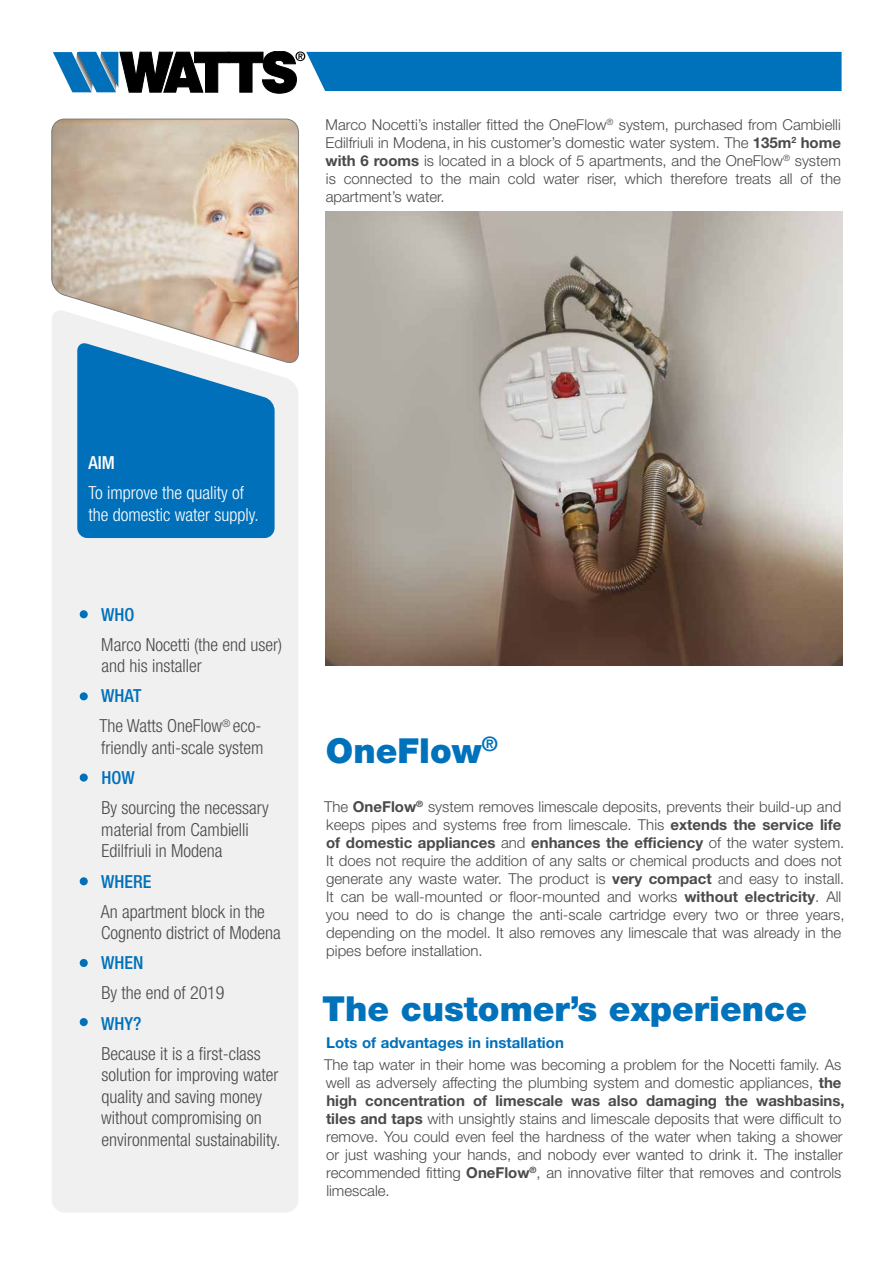
<style>
.page{position:relative;width:893px;height:1263px;background:#fff}
.page>*{position:absolute;margin:0;border:0;box-sizing:border-box;transform-origin:0 0}
.t1{font:900 34.5px "Helvetica Neue LT Std";color:#0072bb}
.t2{font:300 condensed 18px/21.6px "Helvetica Neue LT Std";color:#4a4a49}
.t3{font:300 condensed 18px/21.6px "Helvetica Neue LT Std";color:#fff}
.t4{font:500 condensed 18px "Helvetica Neue LT Std";color:#0070ba}
.t5{font:500 condensed 18px "Helvetica Neue LT Std";color:#fff}
.t6{font:300 15px/18px "Helvetica Neue LT Std";color:#4a4a49}
.t7{font:700 15px "Helvetica Neue LT Std";color:#0070ba}
.s1{font-weight:700}
.s2{font-weight:500;color:#0070ba}
</style>
<div class="page">
<svg style="left:53px;top:51px;width:789px;height:42px;background:#2976a7"></svg>
<div style="left:52px;top:364px;width:246px;height:848px;background:#f0f0f0"></div>
<svg style="left:51px;top:119px;width:248px;height:245px;background:#d5c2af"></svg>
<svg style="left:77px;top:342px;width:198px;height:196px;background:#2583c1"></svg>
<img style="left:325px;top:212px;width:517px;height:453px">
<div style="left:80px;top:1018px;width:8px;height:8px;background:#0070ba;border-radius:50%"></div>
<div style="left:80px;top:959px;width:8px;height:8px;background:#0070ba;border-radius:50%"></div>
<div style="left:80px;top:877px;width:8px;height:8px;background:#0070ba;border-radius:50%"></div>
<div style="left:80px;top:773px;width:8px;height:9px;background:#0070ba;border-radius:50%"></div>
<div style="left:80px;top:692px;width:8px;height:8px;background:#0070ba;border-radius:50%"></div>
<div style="left:80px;top:610px;width:8px;height:8px;background:#0070ba;border-radius:50%"></div>
<p class="t6" style="left:326px;top:115px;width:517px;text-align:justify">Marco Nocetti’s installer fitted the OneFlow<sup>®</sup> system, purchased from Cambielli Edilfriuli in Modena, in his customer’s domestic water system. The <span class="s1">135m</span><sup>2</sup> <span class="s1">home with 6 rooms</span> is located in a block of 5 apartments, and the OneFlow<sup>®</sup> system is connected to the main cold water riser, which therefore treats all of the apartment’s water.</p>
<p class="t5" style="left:89px;top:452px;width:28px">AIM</p>
<p class="t3" style="left:89px;top:482px;width:172px">To improve the quality of the domestic water supply.</p>
<p class="t4" style="left:101px;top:603px;width:35px">WHO</p>
<p class="t2" style="left:101px;top:633px;width:182px">Marco Nocetti (the end user) and his installer</p>
<p class="t2" style="left:99px;top:681px;width:164px;line-height:30.2px"><span class="s2">WHAT<br></span>The Watts OneFlow<sup>®</sup> eco-</p>
<p class="t2" style="left:101px;top:737px;width:164px">friendly anti-scale system</p>
<p class="t4" style="left:101px;top:767px;width:35px">HOW</p>
<p class="t2" style="left:101px;top:797px;width:169px">By sourcing the necessary material from Cambielli<br>Edilfriuli in Modena</p>
<p class="t4" style="left:101px;top:870px;width:52px">WHERE</p>
<p class="t2" style="left:101px;top:900px;width:181px">An apartment block in the<br>Cognento district of Modena</p>
<p class="t4" style="left:101px;top:952px;width:44px">WHEN</p>
<p class="t2" style="left:101px;top:982px;width:125px">By the end of 2019</p>
<p class="t4" style="left:101px;top:1012px;width:42px">WHY?</p>
<p class="t2" style="left:101px;top:1042px;width:181px">Because it is a first-class solution for improving water quality and saving money without compromising on environmental sustainability.</p>
<h1 class="t1" style="left:326px;top:730px;width:173px">OneFlow<sup>®</sup></h1>
<p class="t6" style="left:324px;top:797px;width:522px">The <span class="s1">OneFlow</span><sup>®</sup> system removes limescale deposits, prevents their build-up and keeps pipes and systems free from limescale. This <span class="s1">extends the service life of domestic appliances</span> and <span class="s1">enhances the efficiency</span> of the water system.<br>It does not require the addition of any salts or chemical products and does not generate any waste water. The product is <span class="s1">very compact</span> and easy to install.<br>It can be wall-mounted or floor-mounted and works <span class="s1">without electricity</span>. All you need to do is change the anti-scale cartridge every two or three years, depending on the model. It also removes any limescale that was already in the pipes before installation.</p>
<h1 class="t1" style="left:322px;top:988px;width:487px">The customer’s experience</h1>
<p class="t7" style="left:326px;top:1033px;width:239px">Lots of advantages in installation</p>
<p class="t6" style="left:324px;top:1055px;width:522px">The tap water in their home was becoming a problem for the Nocetti family. As well as adversely affecting the plumbing system and domestic appliances, <span class="s1">the high concentration of limescale was also damaging the washbasins, tiles and taps</span> with unsightly stains and limescale deposits that were difficult to remove. You could even feel the hardness of the water when taking a shower or just washing your hands, and nobody ever wanted to drink it. The installer recommended fitting <span class="s1">OneFlow</span><sup>®</sup>, an innovative filter that removes and controls limescale.</p>
</div>
